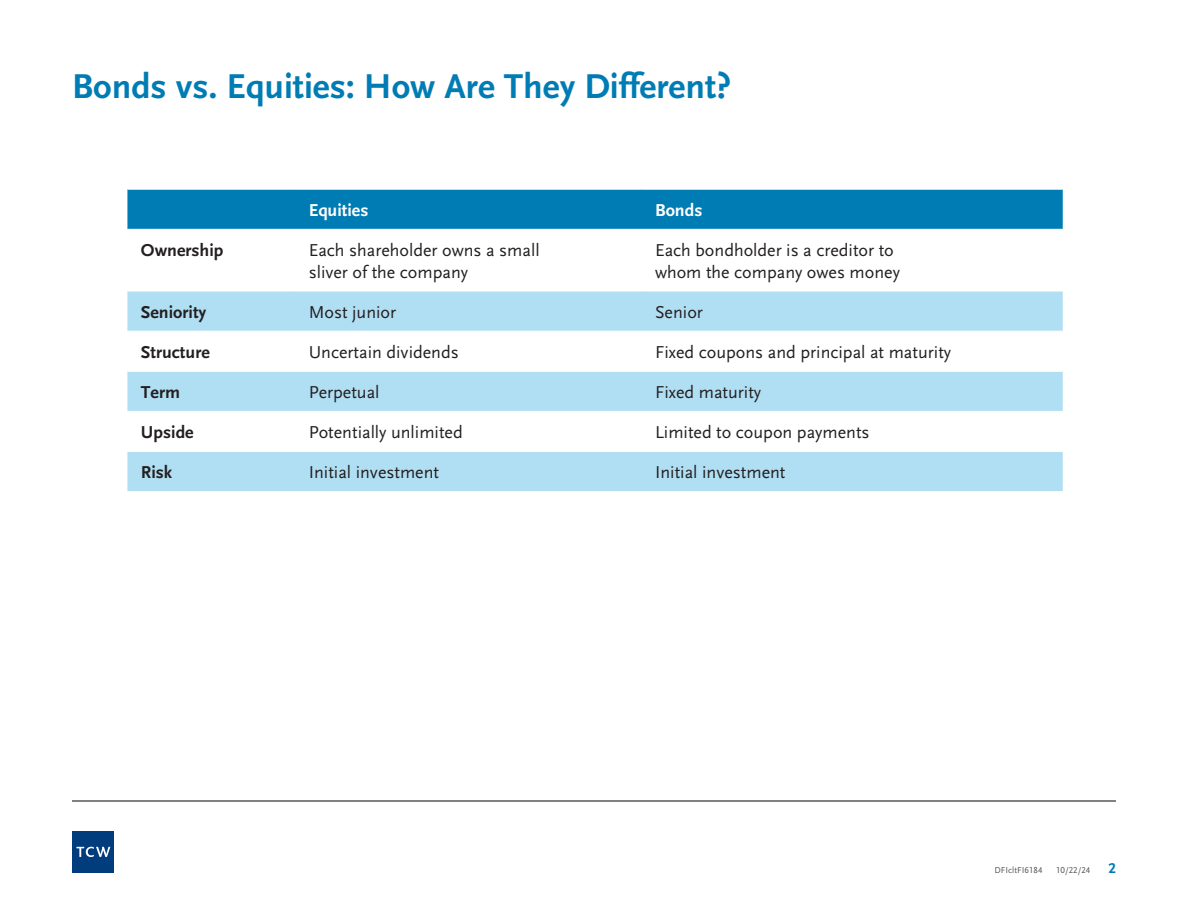
<style>
.page{position:relative;width:1188px;height:918px;background:#fff}
.page>*{position:absolute;margin:0;border:0;box-sizing:border-box;transform-origin:0 0}
.Subhead{font:36px "Scala Sans Bold LF";color:#007cb4}
.Subhead-2{font:18px/21.6px "Scala Sans Regular LF";color:#231f20}
.Subhead-3{font:18px "Scala Sans Bold LF";color:#231f20}
.Subhead-4{font:18px "Scala Sans Bold LF";color:#fff}
.t1{font:9px "Scala Sans Regular LF";color:#57585a}
.s1{font-family:"Scala Sans Bold LF";font-size:15px;color:#007cb4}
</style>
<div class="page">
<hr style="left:72px;top:800px;width:1044px;height:2px;background:#231f20">
<div style="left:72px;top:831px;width:42px;height:42px;background:#013d7d"></div>
<svg style="left:76px;top:847px;width:34px;height:10px"></svg>
<div style="left:127px;top:190px;width:936px;height:39px;background:#007cb4"></div>
<svg style="left:127px;top:292px;width:936px;height:199px;fill:#b0def3"></svg>
<hr style="left:127px;top:331px;width:168px;height:1px;background:#fff">
<hr style="left:295px;top:331px;width:347px;height:1px;background:#fff">
<hr style="left:642px;top:331px;width:421px;height:1px;background:#fff">
<hr style="left:127px;top:371px;width:168px;height:1px;background:#fff">
<hr style="left:295px;top:371px;width:347px;height:1px;background:#fff">
<hr style="left:642px;top:371px;width:421px;height:1px;background:#fff">
<hr style="left:127px;top:411px;width:168px;height:1px;background:#fff">
<hr style="left:295px;top:411px;width:347px;height:1px;background:#fff">
<hr style="left:642px;top:411px;width:421px;height:1px;background:#fff">
<hr style="left:127px;top:451px;width:168px;height:1px;background:#fff">
<hr style="left:295px;top:451px;width:347px;height:1px;background:#fff">
<hr style="left:642px;top:451px;width:421px;height:1px;background:#fff">
<p class="Subhead" style="left:72px;top:67px;width:661px">Bonds vs. Equities: How Are They Different?</p>
<p class="Subhead-4" style="left:309px;top:200px;width:61px">Equities</p>
<p class="Subhead-4" style="left:655px;top:200px;width:49px">Bonds</p>
<p class="Subhead-3" style="left:141px;top:240px;width:84px">Ownership</p>
<p class="Subhead-2" style="left:309px;top:240px;width:232px">Each shareholder owns a small sliver of the company</p>
<p class="Subhead-2" style="left:655px;top:240px;width:246px">Each bondholder is a creditor to whom the company owes money</p>
<p class="Subhead-3" style="left:141px;top:302px;width:67px">Seniority</p>
<p class="Subhead-2" style="left:309px;top:301px;width:89px">Most junior</p>
<p class="Subhead-2" style="left:655px;top:301px;width:49px">Senior</p>
<p class="Subhead-3" style="left:141px;top:342px;width:70px">Structure</p>
<p class="Subhead-2" style="left:309px;top:341px;width:152px">Uncertain dividends</p>
<p class="Subhead-2" style="left:655px;top:341px;width:298px">Fixed coupons and principal at maturity</p>
<p class="Subhead-3" style="left:141px;top:382px;width:41px">Term</p>
<p class="Subhead-2" style="left:309px;top:382px;width:72px">Perpetual</p>
<p class="Subhead-2" style="left:655px;top:382px;width:108px">Fixed maturity</p>
<p class="Subhead-3" style="left:141px;top:422px;width:54px">Upside</p>
<p class="Subhead-2" style="left:309px;top:422px;width:156px">Potentially unlimited</p>
<p class="Subhead-2" style="left:655px;top:422px;width:216px">Limited to coupon payments</p>
<p class="Subhead-3" style="left:141px;top:463px;width:33px">Risk</p>
<p class="Subhead-2" style="left:309px;top:462px;width:132px">Initial investment</p>
<p class="Subhead-2" style="left:655px;top:462px;width:132px">Initial investment</p>
<p class="t1" style="left:995px;top:865px;width:50px">DFIcltFI6184</p>
<p class="t1" style="left:1056px;top:865px;width:61px">10/22/24 <span class="s1">2</span></p>
</div>
